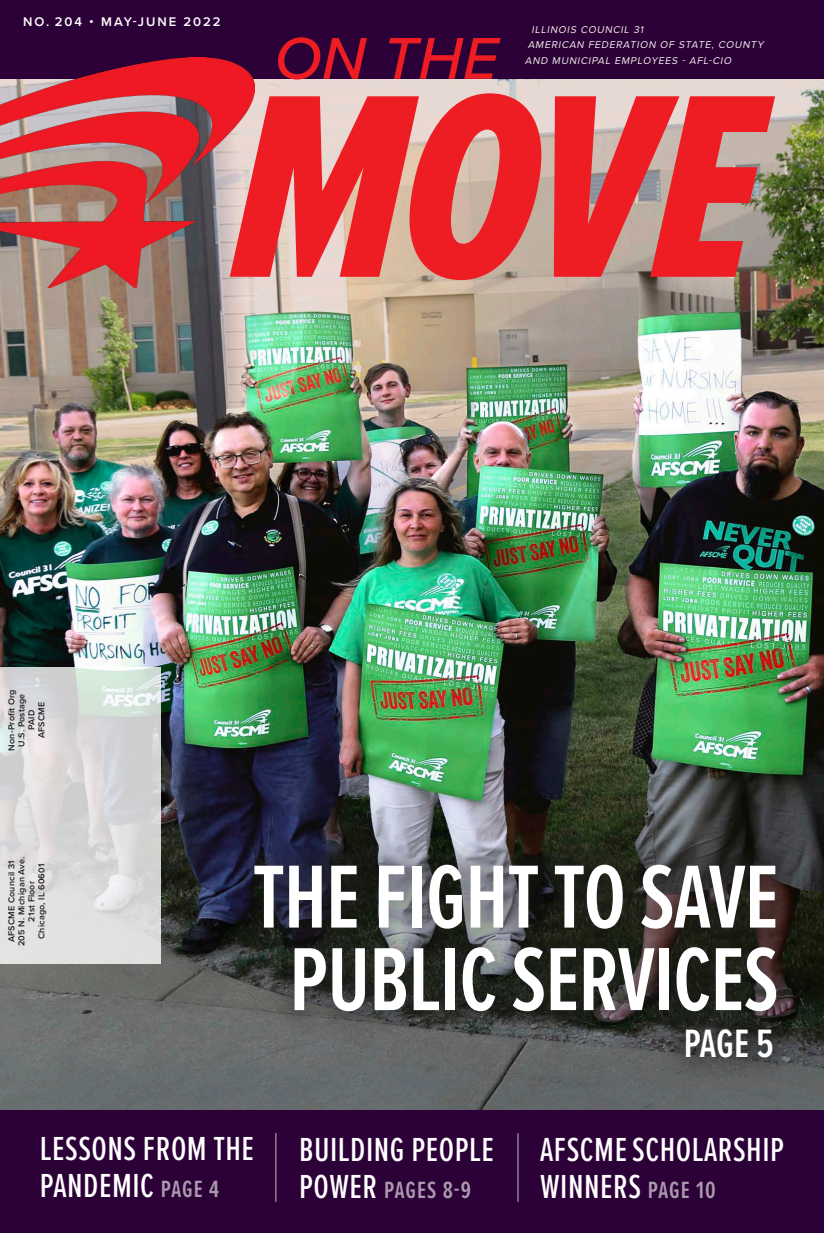
<style>
.page{position:relative;width:824px;height:1233px;background:#fff}
.page>*{position:absolute;margin:0;border:0;box-sizing:border-box;transform-origin:0 0}
.t1{font:270.6px "Proxima Nova Ex Cn Extrabld It";color:#ee1d23}
.union_member{font:600 92.8px/82.5px "Proxima Nova Ex Cn";letter-spacing:-.01em;color:#fff;text-align:center}
.t2{font:italic 500 61.2px "Proxima Nova";color:#ee1d23}
.union_member-2{font:600 41px "Proxima Nova Ex Cn";color:#fff}
.Paragraph_Style_1{font:500 34.6px/37px "Proxima Nova Ex Cn";letter-spacing:.015em;color:#fff}
.t3{font:600 24.4px "Proxima Nova Ex Cn";letter-spacing:.04em;color:#ab9aaf}
.t4{font:600 13px "Proxima Nova";letter-spacing:.15em;color:#fff}
.t5{font:italic 10.2px "Proxima Nova";color:#f0edea}
.t6{font:600 9px "Proxima Nova";letter-spacing:.02em;color:#231f20}
.s1{font-weight:600;font-size:24.4px;color:#ab9aaf}
.s2{font-weight:500;font-size:34.6px;color:#fff}
</style>
<div class="page">
<img style="left:0;top:79px;width:824px;height:1031px">
<svg style="left:0;top:667px;width:160px;height:297px;background:#dbdbdb"></svg>
<div style="left:0;top:0;width:824px;height:79px;background:#2c0137"></div>
<img style="left:0;top:57px;width:254px;height:231px">
<div style="left:0;top:1110px;width:824px;height:123px;background:#2c0137"></div>
<hr style="left:275px;top:1133px;width:1px;height:69px;background:#bcbdc0">
<hr style="left:517px;top:1133px;width:1px;height:69px;background:#bcbdc0">
<div style="left:229px;top:839px;width:572px;height:244px;background:#231f20;opacity:.39"></div>
<p class="t4" style="left:23px;top:12px;width:199px">NO. 204 • MAY-JUNE 2022</p>
<p class="t2" style="left:274px;top:13px;width:225px">ON THE</p>
<p class="t5" style="left:531px;top:22px;width:116px">ILLINOIS COUNCIL 31</p>
<p class="t5" style="left:527px;top:37px;width:240px">AMERICAN FEDERATION OF STATE, COUNTY</p>
<p class="t5" style="left:525px;top:53px;width:210px">AND MUNICIPAL EMPLOYEES - AFL-CIO</p>
<p class="t1" style="left:231px;top:-10px;width:528px">MOVE</p>
<p class="t6" style="left:5px;top:751px;width:62px;rotate:-90deg">Non-Profit Org</p>
<p class="t6" style="left:15px;top:747px;width:54px;rotate:-90deg">U.S. Postage</p>
<p class="t6" style="left:25px;top:730px;width:22px;rotate:-90deg">PAID</p>
<p class="t6" style="left:35px;top:738px;width:38px;rotate:-90deg">AFSCME</p>
<p class="t6" style="left:5px;top:942px;width:83px;rotate:-90deg">AFSCME Council 31</p>
<p class="t6" style="left:15px;top:946px;width:91px;rotate:-90deg">205 N. Michigan Ave.</p>
<p class="t6" style="left:35px;top:939px;width:77px;rotate:-90deg">Chicago, IL 60601</p>
<p class="t6" style="left:25px;top:922px;width:42px;rotate:-90deg">21st Floor</p>
<p class="union_member" style="left:253px;top:853px;width:527px">THE FIGHT TO SAVE<br>PUBLIC SERVICES</p>
<p class="union_member-2" style="left:683px;top:1014px;width:92px">PAGE 5</p>
<h3 class="Paragraph_Style_1" style="left:40px;top:1129px;width:216px">LESSONS FROM THE<br>PANDEMIC <span class="s1">PAGE 4</span></h3>
<h3 class="Paragraph_Style_1" style="left:299px;top:1130px;width:196px">BUILDING PEOPLE</h3>
<h3 class="t3" style="left:299px;top:1172px;width:173px"><span class="s2">POWER</span> PAGES 8-9</h3>
<p class="Paragraph_Style_1" style="left:540px;top:1129px;width:245px">AFSCME SCHOLARSHIP<br>WINNERS <span class="s1">PAGE 10</span></p>
</div>
